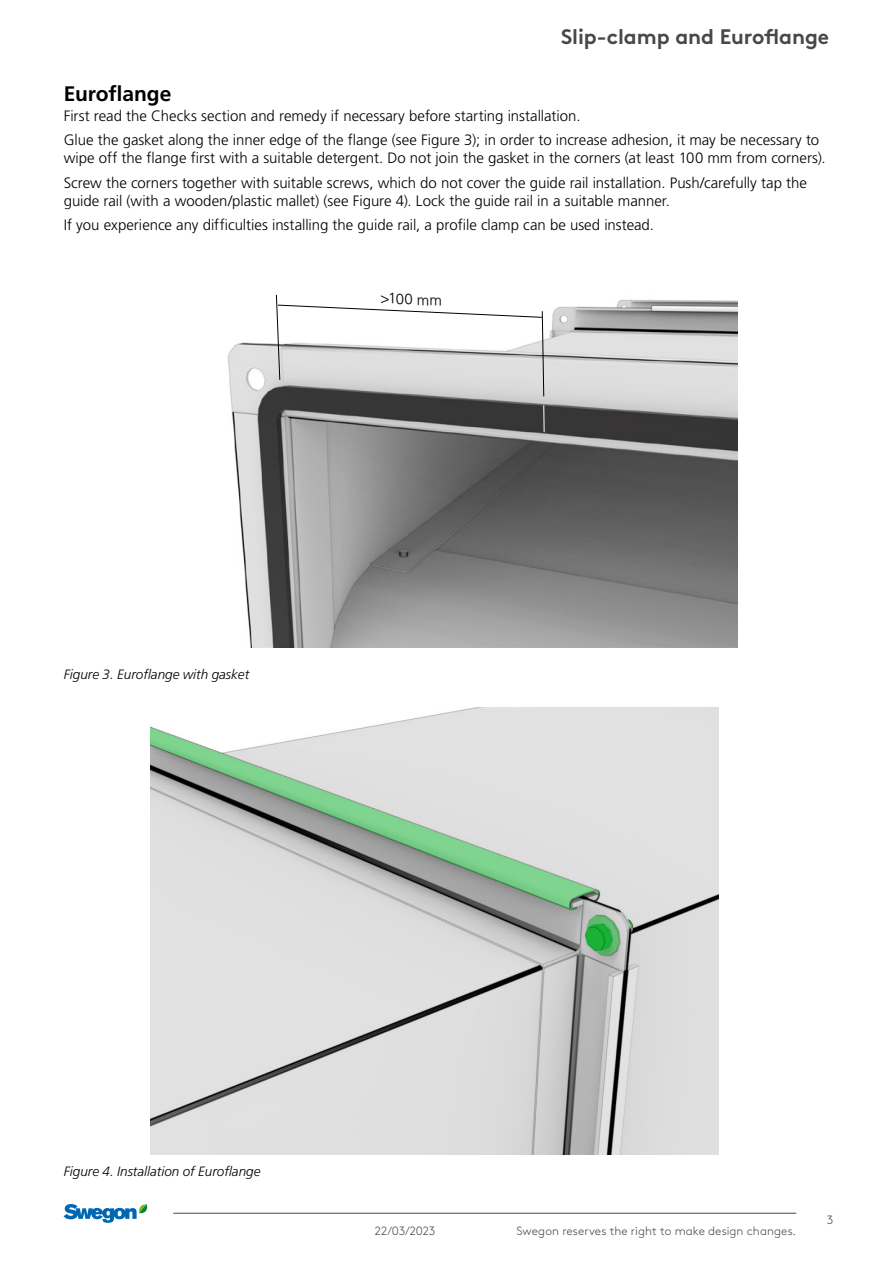
<style>
.page{position:relative;width:893px;height:1263px;background:#fff}
.page>*{position:absolute;margin:0;border:0;box-sizing:border-box;transform-origin:0 0}
.t1{font:700 21px "Swegon Brown";color:#474847}
.t2{font:700 21px "Frutiger LT Pro";letter-spacing:-.005em;color:#000}
.t3{font:300 15px/24.3px "Frutiger LT Pro";color:#000}
.t4{font:italic 300 13.5px "Frutiger LT Pro";color:#000}
.t5{font:300 12px "Swegon Brown";letter-spacing:.005em;color:#474847}
</style>
<div class="page">
<hr style="left:173px;top:1213px;width:623px;height:1px;background:#474847">
<svg style="left:64px;top:1204px;width:84px;height:19px"></svg>
<img style="left:227px;top:295px;width:510px;height:353px">
<svg style="left:276px;top:294px;width:268px;height:103px"></svg>
<svg style="left:543px;top:405px;width:1px;height:27px"></svg>
<img style="left:151px;top:708px;width:568px;height:446px">
<svg style="left:585px;top:915px;width:35px;height:41px"></svg>
<svg style="left:151px;top:723px;width:448px;height:186px;background:#c4cec6"></svg>
<svg style="left:627px;top:920px;width:5px;height:10px"></svg>
<h1 class="t1" style="left:561px;top:20px;width:270px">Slip-clamp and Euroflange</h1>
<h1 class="t2" style="left:64px;top:81px;width:109px">Euroflange</h1>
<p class="t3" style="left:64px;top:104px;width:757px">First read the Checks section and remedy if necessary before starting installation.<br>Glue the gasket along the inner edge of the flange (see Figure 3); in order to increase adhesion, it may be necessary to</p>
<p class="t3" style="left:64px;top:146px;width:763px">wipe off the flange first with a suitable detergent. Do not join the gasket in the corners (at least 100 mm from corners).<br>Screw the corners together with suitable screws, which do not cover the guide rail installation. Push/carefully tap the</p>
<p class="t3" style="left:64px;top:188px;width:608px">guide rail (with a wooden/plastic mallet) (see Figure 4). Lock the guide rail in a suitable manner.<br>If you experience any difficulties installing the guide rail, a profile clamp can be used instead.</p>
<p class="t3" style="left:381px;top:286px;width:63px;rotate:3deg">&gt;100 mm</p>
<p class="t4" style="left:64px;top:667px;width:187px">Figure 3. Euroflange with gasket</p>
<p class="t4" style="left:64px;top:1164px;width:198px">Figure 4. Installation of Euroflange</p>
<p class="t5" style="left:375px;top:1221px;width:62px">22/03/2023</p>
<p class="t5" style="left:516px;top:1221px;width:281px">Swegon reserves the right to make design changes.</p>
<p class="t5" style="left:827px;top:1211px;width:8px">3</p>
</div>
